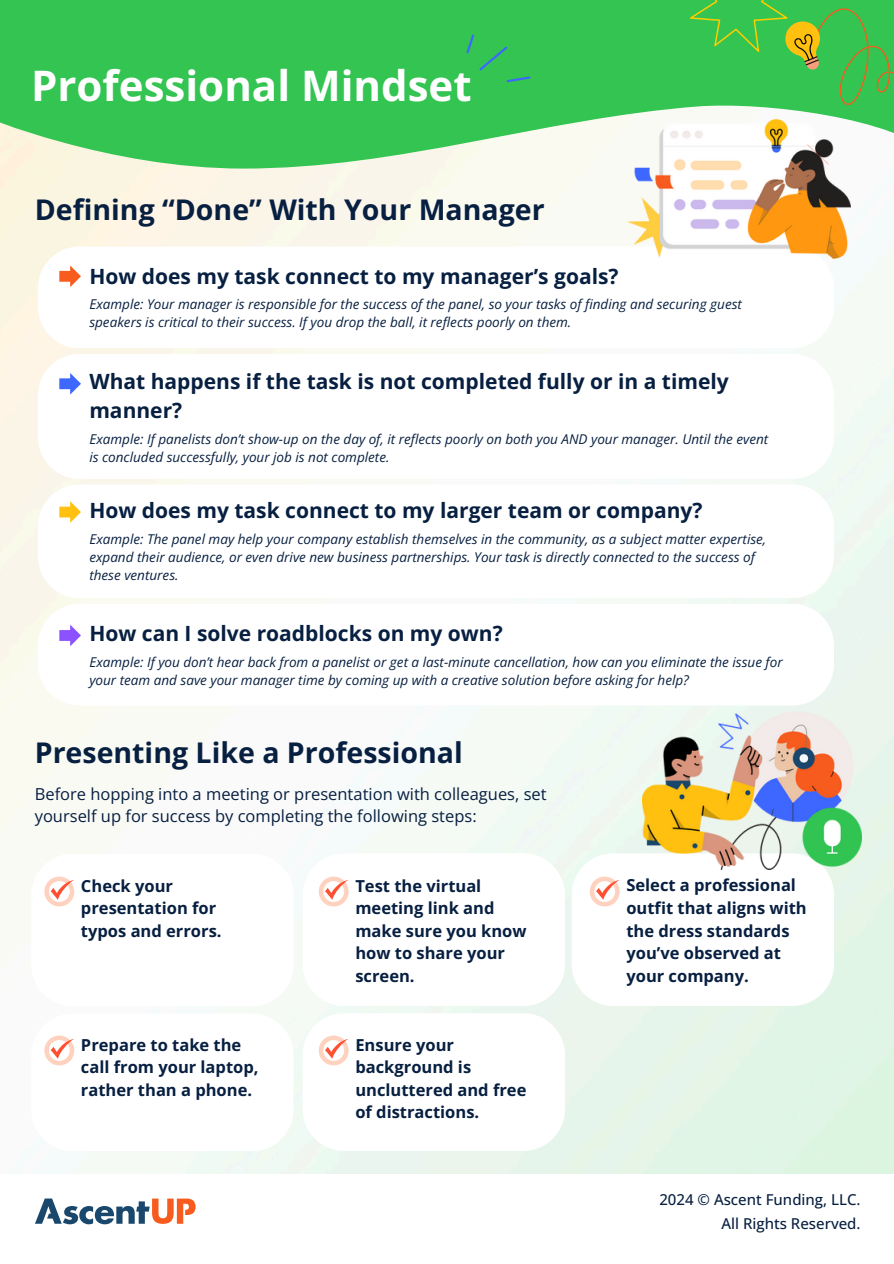
<style>
.page{position:relative;width:894px;height:1264px;background:#fff}
.page>*{position:absolute;margin:0;border:0;box-sizing:border-box;transform-origin:0 0}
.t1{font:700 42px "Open Sans";color:#fff}
.t2{font:700 28.5px "Open Sans";color:#071f40}
.t3{font:700 21px/29.2px "Open Sans";color:#071f40}
.t4{font:700 16.5px/22.5px "Open Sans";color:#071f40}
.t5{font:16.5px/22.5px "Open Sans";color:#071f40}
.t6{font:500 15px/23.7px "Open Sans";color:#071f40;text-align:right}
.t7{font:italic 13.5px/18px "Open Sans";color:#071f40}
</style>
<div class="page">
<img style="left:0;top:169px;width:893px;height:1004px">
<div style="left:38px;top:354px;width:795px;height:125px;background:#fff;border-radius:42px"></div>
<div style="left:38px;top:484px;width:795px;height:114px;background:#fff;border-radius:42px"></div>
<div style="left:38px;top:604px;width:795px;height:101px;background:#fff;border-radius:42px"></div>
<div style="left:38px;top:246px;width:795px;height:102px;background:#fff;border-radius:42px"></div>
<svg style="left:35px;top:1198px;width:160px;height:26px"></svg>
<svg style="left:0;top:0;width:893px;height:169px;background:#4dca66"></svg>
<div style="left:31px;top:853px;width:262px;height:153px;background:#fff;border-radius:42px"></div>
<div style="left:31px;top:1013px;width:262px;height:138px;background:#fff;border-radius:42px"></div>
<div style="left:302px;top:853px;width:263px;height:152px;background:#fff;border-radius:42px"></div>
<div style="left:302px;top:1013px;width:263px;height:137px;background:#fff;border-radius:42px"></div>
<div style="left:571px;top:853px;width:262px;height:152px;background:#fff;border-radius:42px"></div>
<svg style="left:44px;top:876px;width:30px;height:30px"></svg>
<svg style="left:44px;top:1035px;width:30px;height:30px"></svg>
<svg style="left:318px;top:876px;width:30px;height:30px"></svg>
<svg style="left:318px;top:1035px;width:30px;height:30px"></svg>
<svg style="left:589px;top:876px;width:30px;height:30px"></svg>
<svg style="left:689px;top:0;width:204px;height:124px;background:#4bc455"></svg>
<svg style="left:466px;top:34px;width:64px;height:53px;background:#33bf5a"></svg>
<svg style="left:59px;top:265px;width:22px;height:22px"></svg>
<svg style="left:59px;top:373px;width:22px;height:21px"></svg>
<svg style="left:59px;top:501px;width:22px;height:22px"></svg>
<svg style="left:59px;top:625px;width:22px;height:21px"></svg>
<img style="left:627px;top:117px;width:223px;height:142px">
<img style="left:642px;top:711px;width:218px;height:158px">
<h2 class="t1" style="left:31px;top:56px;width:442px">Professional Mindset</h2>
<p class="t2" style="left:35px;top:190px;width:511px">Defining “Done” With Your Manager</p>
<p class="t3" style="left:89px;top:261px;width:530px">How does my task connect to my manager’s goals?</p>
<h1 class="t7" style="left:89px;top:295px;width:654px">Example: Your manager is responsible for the success of the panel, so your tasks of finding and securing guest speakers is critical to their success. If you drop the ball, it reflects poorly on them.</h1>
<p class="t3" style="left:89px;top:366px;width:640px">What happens if the task is not completed fully or in a timely manner?</p>
<h3 class="t7" style="left:89px;top:430px;width:680px">Example: If panelists don’t show-up on the day of, it reflects poorly on both you AND your manager. Until the event is concluded successfully, your job is not complete.</h3>
<p class="t3" style="left:89px;top:495px;width:614px">How does my task connect to my larger team or company?</p>
<p class="t7" style="left:89px;top:530px;width:678px">Example: The panel may help your company establish themselves in the community, as a subject matter expertise, expand their audience, or even drive new business partnerships. Your task is directly connected to the success of these ventures.</p>
<h2 class="t3" style="left:89px;top:618px;width:415px">How can I solve roadblocks on my own?</h2>
<p class="t7" style="left:89px;top:652px;width:694px">Example: If you don’t hear back from a panelist or get a last-minute cancellation, how can you eliminate the issue for your team and save your manager time by coming up with a creative solution before asking for help?</p>
<p class="t2" style="left:35px;top:732px;width:429px">Presenting Like a Professional</p>
<p class="t5" style="left:35px;top:782px;width:513px">Before hopping into a meeting or presentation with colleagues, set yourself up for success by completing the following steps:</p>
<h3 class="t4" style="left:81px;top:874px;width:142px">Check your presentation for typos and errors.</h3>
<p class="t4" style="left:81px;top:1033px;width:179px">Prepare to take the call from your laptop, rather than a phone.</p>
<h3 class="t4" style="left:355px;top:874px;width:173px">Test the virtual meeting link and make sure you know how to share your screen.</h3>
<p class="t4" style="left:355px;top:1033px;width:172px">Ensure your background is uncluttered and free of distractions.</p>
<h3 class="t4" style="left:626px;top:873px;width:182px">Select a professional outfit that aligns with the dress standards you’ve observed at your company.</h3>
<h5 class="t6" style="left:659px;top:1187px;width:202px">2024 © Ascent Funding, LLC.<br>All Rights Reserved.</h5>
</div>
